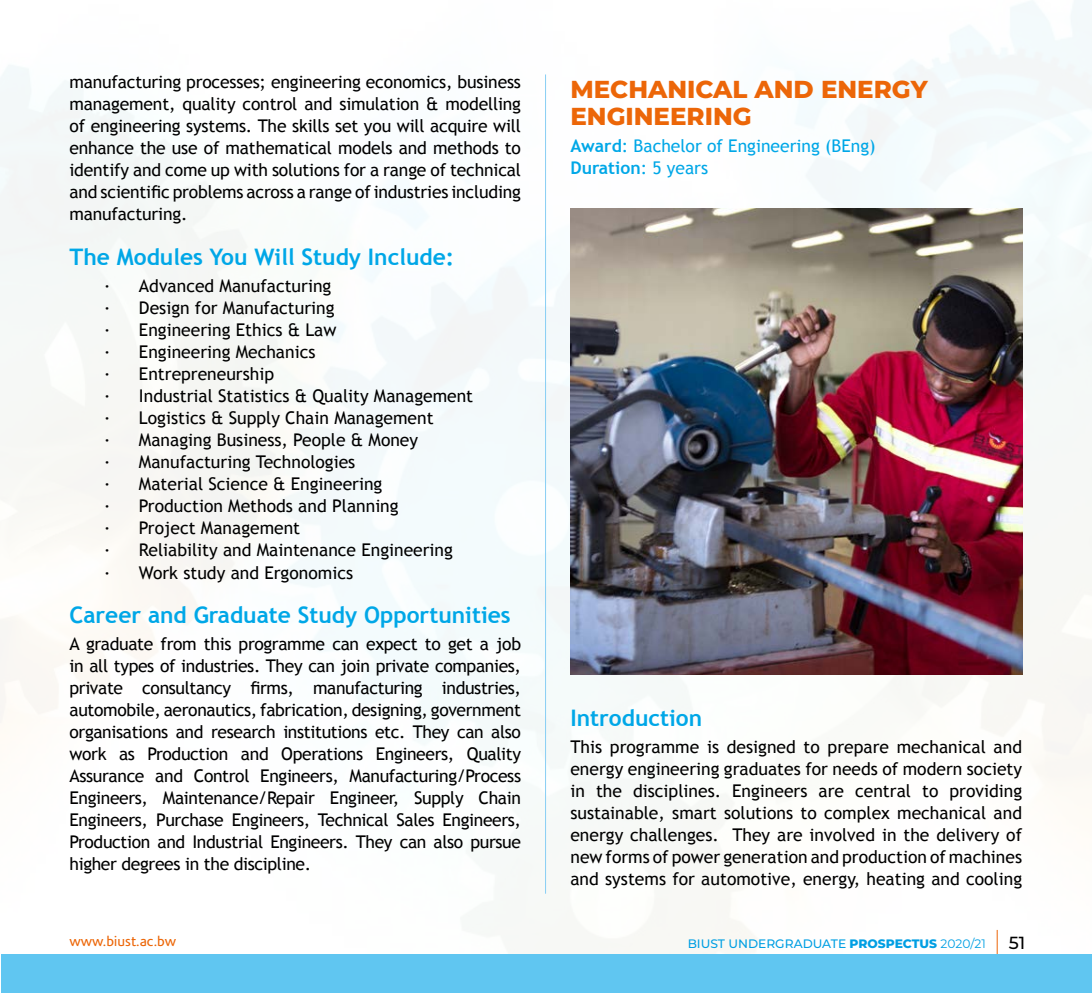
<style>
.page{position:relative;width:1092px;height:993px;background:#fff}
.page>*{position:absolute;margin:0;border:0;box-sizing:border-box;transform-origin:0 0}
.t1{font:800 24.5px/26.4px "Montserrat";color:#ec6608}
.t2{font:700 22.75px "Trebuchet MS";color:#00a7e7}
.t3{font:17.5px/22.1px "Trebuchet MS";color:#000;text-align:justify}
.t4{font:17.5px/22.1px "Trebuchet MS";color:#00a7e7}
.t5{font:500 17.5px "Montserrat";color:#000}
.t6{font:14px "Corisande";color:#ec6608}
.t7{font:500 12.25px "Montserrat";color:#009fe3}
.s1{font-weight:700}
.s2{font-weight:800}
.s3{font-weight:400}
</style>
<div class="page">
<img style="left:509px;top:0;width:582px;height:953px">
<svg style="left:996px;top:929px;width:1px;height:24px"></svg>
<div style="left:1px;top:953px;width:1090px;height:39px;background:#60c6f1"></div>
<hr style="left:545px;top:74px;width:1px;height:819px;background:#87cef4">
<img style="left:570px;top:209px;width:452px;height:465px">
<p class="t3" style="left:69px;top:71px;width:453px">manufacturing processes; engineering economics, business management, quality control and simulation &amp; modelling of engineering systems. The skills set you will acquire will enhance the use of mathematical models and methods to identify and come up with solutions for a range of technical and scientific problems across a range of industries including manufacturing.</p>
<h2 class="t2" style="left:69px;top:242px;width:386px">The Modules You Will Study Include:</h2>
<p class="t3" style="left:104px;top:274px;width:370px;text-align:left">· Advanced Manufacturing<br>· Design for Manufacturing<br>· Engineering Ethics &amp; Law<br>· Engineering Mechanics<br>· Entrepreneurship<br>· Industrial Statistics &amp; Quality Management · Logistics &amp; Supply Chain Management<br>· Managing Business, People &amp; Money<br>· Manufacturing Technologies<br>· Material Science &amp; Engineering<br>· Production Methods and Planning<br>· Project Management<br>· Reliability and Maintenance Engineering<br>· Work study and Ergonomics</p>
<h2 class="t2" style="left:69px;top:600px;width:442px">Career and Graduate Study Opportunities</h2>
<p class="t3" style="left:69px;top:632px;width:453px">A graduate from this programme can expect to get a job in all types of industries. They can join private companies, private consultancy firms, manufacturing industries, automobile, aeronautics, fabrication, designing, government organisations and research institutions etc. They can also work as Production and Operations Engineers, Quality Assurance and Control Engineers, Manufacturing/Process Engineers, Maintenance/Repair Engineer, Supply Chain Engineers, Purchase Engineers, Technical Sales Engineers, Production and Industrial Engineers. They can also pursue higher degrees in the discipline.</p>
<h1 class="t1" style="left:570px;top:75px;width:359px">MECHANICAL AND ENERGY<br>ENGINEERING</h1>
<p class="t4" style="left:570px;top:134px;width:306px"><span class="s1">Award</span>: Bachelor of Engineering (BEng)<br><span class="s1">Duration</span>: 5 years</p>
<h2 class="t2" style="left:570px;top:703px;width:133px">Introduction</h2>
<p class="t3" style="left:570px;top:735px;width:453px">This programme is designed to prepare mechanical and energy engineering graduates for needs of modern society in the disciplines. Engineers are central to providing sustainable, smart solutions to complex mechanical and energy challenges. They are involved in the delivery of new forms of power generation and production of machines and systems for automotive, energy, heating and cooling</p>
<p class="t6" style="left:69px;top:933px;width:108px">www.biust.ac.bw</p>
<p class="t7" style="left:687px;top:934px;width:300px">BIUST UNDERGRADUATE <span class="s2">PROSPECTUS</span> <span class="s3">2020/21</span></p>
<p class="t5" style="left:1008px;top:930px;width:18px">51</p>
</div>
